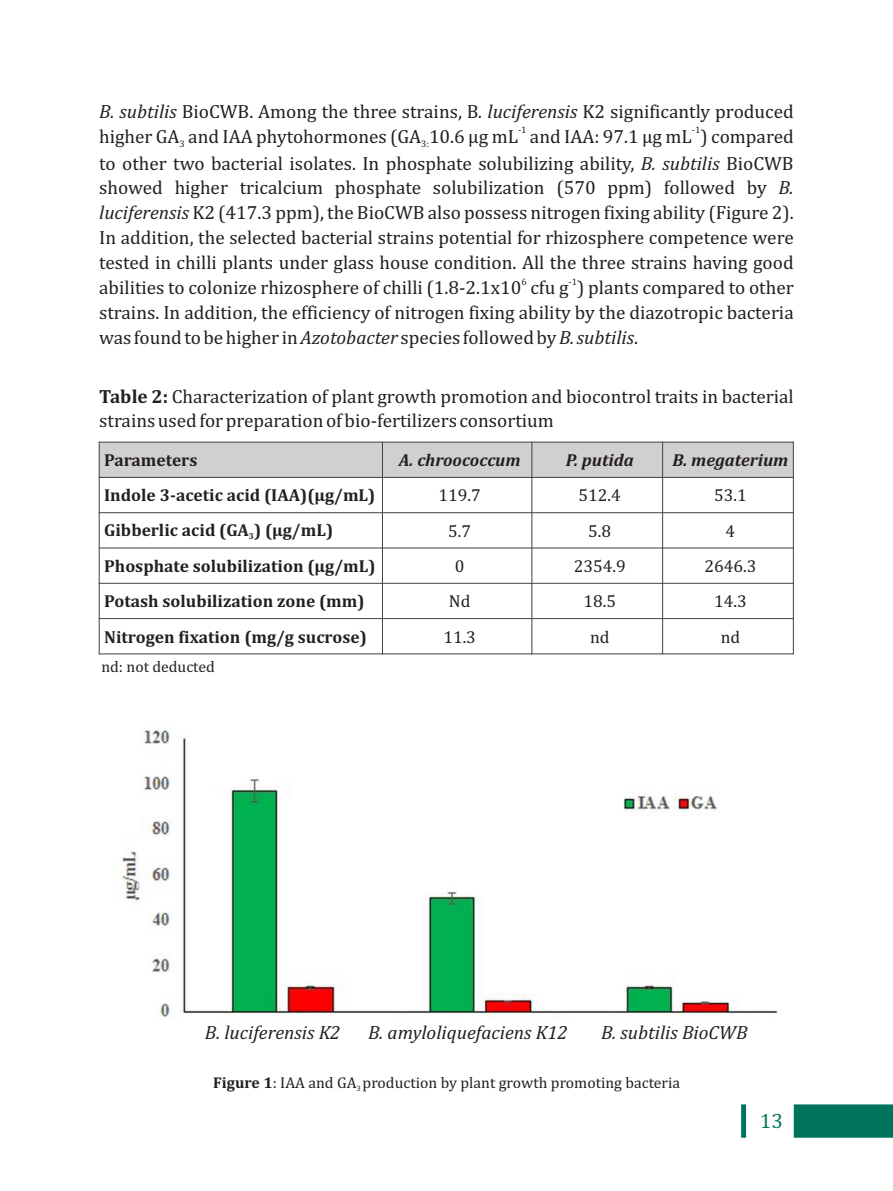
<style>
.page{position:relative;width:893px;height:1191px;background:#fff}
.page>*{position:absolute;margin:0;border:0;box-sizing:border-box;transform-origin:0 0}
.t1{font:21px "Cambria";color:#00745b}
.t2{font:19.25px/24.8px "Cambria";color:#231f20;text-align:justify}
.t3{font:italic 19.25px "Cambria";color:#231f20}
.t4{font:700 17.5px "Cambria";color:#231f20}
.t5{font:17.5px "Cambria";color:#231f20}
.t6{font:italic 700 17.5px "Cambria";color:#231f20}
.t7{font:15.75px "Cambria";color:#231f20}
.t8{font:9.62px "Cambria";color:#231f20}
.s1{font-style:italic}
.s2{font-weight:700}
</style>
<div class="page">
<div style="left:99px;top:442px;width:283px;height:35px;background:#d1cfcf"></div>
<div style="left:382px;top:442px;width:150px;height:35px;background:#d1cfcf"></div>
<div style="left:532px;top:442px;width:131px;height:35px;background:#d1cfcf"></div>
<div style="left:663px;top:442px;width:130px;height:35px;background:#d1cfcf"></div>
<hr style="left:99px;top:442px;width:1px;height:212px;background:#414142">
<hr style="left:382px;top:442px;width:1px;height:212px;background:#414142">
<hr style="left:531px;top:442px;width:1px;height:212px;background:#414142">
<hr style="left:662px;top:442px;width:1px;height:212px;background:#414142">
<hr style="left:793px;top:442px;width:1px;height:212px;background:#414142">
<hr style="left:99px;top:653px;width:695px;height:1px;background:#414142">
<hr style="left:99px;top:618px;width:695px;height:1px;background:#414142">
<hr style="left:99px;top:583px;width:695px;height:1px;background:#414142">
<hr style="left:99px;top:547px;width:695px;height:1px;background:#414142">
<hr style="left:99px;top:512px;width:695px;height:1px;background:#414142">
<hr style="left:99px;top:477px;width:695px;height:1px;background:#414142">
<hr style="left:99px;top:442px;width:695px;height:1px;background:#414142">
<img style="left:120px;top:730px;width:658px;height:287px">
<svg style="left:741px;top:1104px;width:152px;height:33px"></svg>
<p class="t2" style="left:99px;top:100px;width:696px"><span class="s1">B. subtilis</span> BioCWB. Among the three strains, B<span class="s1">. luciferensis</span> K2 significantly produced</p>
<p class="t8" style="left:518px;top:126px;width:10px">-1</p>
<p class="t8" style="left:692px;top:126px;width:10px">-1</p>
<p class="t2" style="left:99px;top:125px;width:696px">higher GA and IAA phytohormones (GA 10.6 µg mL and IAA: 97.1 µg mL ) compared</p>
<p class="t8" style="left:180px;top:139px;width:7px">3</p>
<p class="t8" style="left:421px;top:139px;width:9px">3:</p>
<p class="t2" style="left:99px;top:152px;width:696px">to other two bacterial isolates. In phosphate solubilizing ability, <span class="s1">B. subtilis</span> BioCWB showed higher tricalcium phosphate solubilization (570 ppm) followed by <span class="s1">B. luciferensis</span> K2 (417.3 ppm), the BioCWB also possess nitrogen fixing ability (Figure 2).<br>In addition, the selected bacterial strains potential for rhizosphere competence were tested in chilli plants under glass house condition. All the three strains having good</p>
<p class="t8" style="left:521px;top:277px;width:7px">6</p>
<p class="t8" style="left:569px;top:277px;width:10px">-1</p>
<p class="t2" style="left:99px;top:276px;width:696px">abilities to colonize rhizosphere of chilli (1.8-2.1x10 cfu g ) plants compared to other strains. In addition, the efficiency of nitrogen fixing ability by the diazotropic bacteria was found to be higher in <span class="s1">Azotobacter</span> species followed by <span class="s1">B. subtilis</span>.</p>
<p class="t2" style="left:99px;top:385px;width:696px"><span class="s2">Table 2:</span> Characterization of plant growth promotion and biocontrol traits in bacterial strains used for preparation of bio-fertilizers consortium</p>
<p class="t4" style="left:104px;top:452px;width:95px">Parameters</p>
<p class="t6" style="left:399px;top:452px;width:123px">A. chroococcum</p>
<p class="t6" style="left:566px;top:452px;width:69px">P. putida</p>
<p class="t6" style="left:672px;top:452px;width:117px">B. megaterium</p>
<p class="t4" style="left:104px;top:488px;width:273px">Indole 3-acetic acid (IAA)(µg/mL)</p>
<p class="t5" style="left:438px;top:488px;width:44px">119.7</p>
<p class="t5" style="left:579px;top:488px;width:44px">512.4</p>
<p class="t5" style="left:714px;top:488px;width:34px">53.1</p>
<p class="t4" style="left:104px;top:522px;width:231px">Gibberlic acid (GA<sub>3</sub>) (µg/mL)</p>
<p class="t5" style="left:448px;top:523px;width:24px">5.7</p>
<p class="t5" style="left:588px;top:523px;width:24px">5.8</p>
<p class="t5" style="left:726px;top:523px;width:11px">4</p>
<p class="t4" style="left:104px;top:558px;width:273px">Phosphate solubilization (µg/mL)</p>
<p class="t5" style="left:455px;top:558px;width:11px">0</p>
<p class="t5" style="left:574px;top:558px;width:54px">2354.9</p>
<p class="t5" style="left:704px;top:558px;width:54px">2646.3</p>
<p class="t4" style="left:104px;top:593px;width:262px">Potash solubilization zone (mm)</p>
<p class="t5" style="left:449px;top:593px;width:23px">Nd</p>
<p class="t5" style="left:583px;top:593px;width:34px">18.5</p>
<p class="t5" style="left:714px;top:593px;width:34px">14.3</p>
<p class="t4" style="left:104px;top:629px;width:264px">Nitrogen fixation (mg/g sucrose)</p>
<p class="t5" style="left:443px;top:629px;width:34px">11.3</p>
<p class="t5" style="left:590px;top:629px;width:21px">nd</p>
<p class="t5" style="left:721px;top:629px;width:21px">nd</p>
<p class="t7" style="left:101px;top:660px;width:115px">nd: not deducted</p>
<p class="t3" style="left:205px;top:1023px;width:137px">B. luciferensis K2</p>
<p class="t3" style="left:368px;top:1023px;width:201px">B. amyloliquefaciens K12</p>
<p class="t3" style="left:601px;top:1023px;width:148px">B. subtilis BioCWB</p>
<p class="t7" style="left:213px;top:1075px;width:468px"><span class="s2">Figure 1</span>: IAA and GA<sub>3</sub> production by plant growth promoting bacteria</p>
<p class="t1" style="left:760px;top:1111px;width:25px">13</p>
</div>
